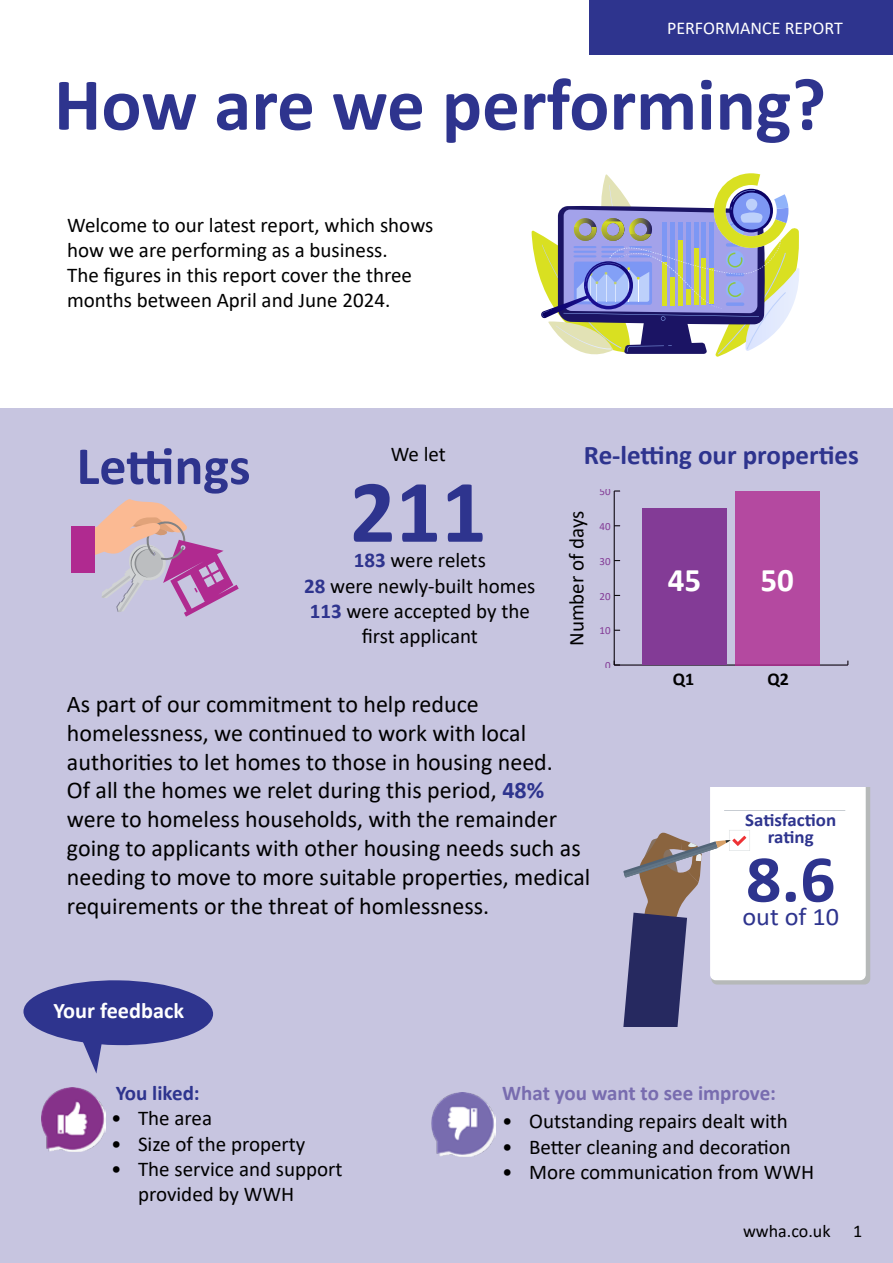
<style>
.page{position:relative;width:893px;height:1263px;background:#fff}
.page>*{position:absolute;margin:0;border:0;box-sizing:border-box;transform-origin:0 0}
.t1{font:700 90px "Calibri";color:#2e348e}
.t2{font:700 75px "Calibri";color:#2e348e}
.t3{font:700 67.2px "Calibri";color:#2e348e;scale:1.04 1}
.t4{font:700 54px "Calibri";color:#2e348e}
.t5{font:700 33px "Calibri";color:#fff}
.t6{font:700 27px "Calibri";color:#2e348e}
.t7{font:25.2px "Calibri";color:#2e348e;scale:1.04 1}
.t8{font:24px/28.8px "Calibri";color:#000}
.t9{font:700 22.35px "Calibri";color:#fff}
.t10{font:21px/25.2px "Calibri";color:#000}
.t11{font:700 21px "Calibri";color:#786caf}
.t12{font:700 21px "Calibri";color:#2e348e}
.t13{font:700 18.15px/16.8px "Calibri";letter-spacing:-.005em;color:#2e348e;text-align:center;scale:1.04 1}
.t14{font:18px "Calibri";color:#fff}
.t15{font:18px "Calibri";color:#000}
.t16{font:700 18px "Calibri";color:#000}
.t17{font:10.95px "Calibri";color:#833b96}
.s1{font-weight:700;color:#2e348e}
</style>
<div class="page">
<div style="left:589px;top:0;width:304px;height:54px;background:#2e348e"></div>
<svg style="left:532px;top:173px;width:267px;height:184px"></svg>
<div style="left:1px;top:408px;width:892px;height:855px;background:#c7c5e0"></div>
<svg style="left:23px;top:980px;width:190px;height:93px"></svg>
<img style="left:42px;top:1087px;width:63px;height:64px">
<img style="left:431px;top:1093px;width:64px;height:63px">
<svg style="left:623px;top:787px;width:247px;height:240px"></svg>
<svg style="left:95px;top:499px;width:144px;height:118px"></svg>
<div style="left:71px;top:526px;width:24px;height:47px;background:#b02a90"></div>
<hr style="left:614px;top:665px;width:234px;height:1px;background:#000">
<hr style="left:614px;top:491px;width:1px;height:174px;background:#000">
<svg style="left:614px;top:661px;width:6px;height:5px"></svg>
<div style="left:736px;top:491px;width:84px;height:174px;background:#b449a0"></div>
<div style="left:642px;top:508px;width:84px;height:157px;background:#833b96"></div>
<p class="t14" style="left:667px;top:16px;width:177px">PERFORMANCE REPORT</p>
<h2 class="t2" style="left:54px;top:52px;width:774px">How are we performing?</h2>
<p class="t10" style="left:67px;top:211px;width:368px">Welcome to our latest report, which shows how we are performing as a business.<br>The figures in this report cover the three months between April and June 2024.</p>
<h3 class="t4" style="left:77px;top:428px;width:176px">Lettings</h3>
<p class="t10" style="left:391px;top:440px;width:57px">We let</p>
<p class="t6" style="left:584px;top:436px;width:276px">Re-letting our properties</p>
<h1 class="t1" style="left:350px;top:448px;width:138px">211</h1>
<p class="t10" style="left:304px;top:547px;width:233px;text-align:center"><span class="s1">183</span> were relets<br><span class="s1">28</span> were newly-built homes<br><span class="s1">113</span> were accepted by the first applicant</p>
<p class="t10" style="left:563px;top:646px;width:137px;rotate:-90deg">Number of days</p>
<p class="t17" style="left:599px;top:484px;width:13px">50</p>
<p class="t17" style="left:599px;top:519px;width:13px">40</p>
<p class="t17" style="left:599px;top:553px;width:13px">30</p>
<p class="t17" style="left:599px;top:588px;width:13px">20</p>
<p class="t17" style="left:599px;top:623px;width:13px">10</p>
<p class="t17" style="left:605px;top:658px;width:7px">0</p>
<h3 class="t5" style="left:668px;top:556px;width:35px">45</h3>
<h3 class="t5" style="left:760px;top:556px;width:35px">50</h3>
<p class="t16" style="left:673px;top:666px;width:23px">Q1</p>
<p class="t16" style="left:768px;top:666px;width:23px">Q2</p>
<p class="t8" style="left:67px;top:689px;width:525px">As part of our commitment to help reduce homelessness, we continued to work with local authorities to let homes to those in housing need.<br>Of all the homes we relet during this period, <span class="s1">48% </span>were to homeless households, with the remainder going to applicants with other housing needs such as needing to move to more suitable properties, medical requirements or the threat of homlessness.</p>
<p class="t9" style="left:53px;top:995px;width:132px">Your feedback</p>
<p class="t13" style="left:745px;top:811px;width:89px">Satisfaction rating</p>
<h3 class="t3" style="left:746px;top:832px;width:88px">8.6</h3>
<p class="t7" style="left:742px;top:899px;width:94px">out of 10</p>
<p class="t12" style="left:116px;top:1078px;width:85px">You liked:</p>
<p class="t10" style="left:111px;top:1105px;width:103px">• The area</p>
<p class="t10" style="left:111px;top:1130px;width:196px">• Size of the property</p>
<p class="t10" style="left:138px;top:1156px;width:206px;text-indent:-27px">• The service and support provided by WWH</p>
<p class="t11" style="left:502px;top:1078px;width:275px">What you want to see improve:</p>
<p class="t10" style="left:502px;top:1108px;width:287px">• Outstanding repairs dealt with</p>
<p class="t10" style="left:502px;top:1133px;width:290px">• Better cleaning and decoration</p>
<p class="t10" style="left:502px;top:1159px;width:314px">• More communication from WWH</p>
<p class="t15" style="left:743px;top:1218px;width:89px">wwha.co.uk</p>
<p class="t15" style="left:853px;top:1219px;width:11px">1</p>
</div>
